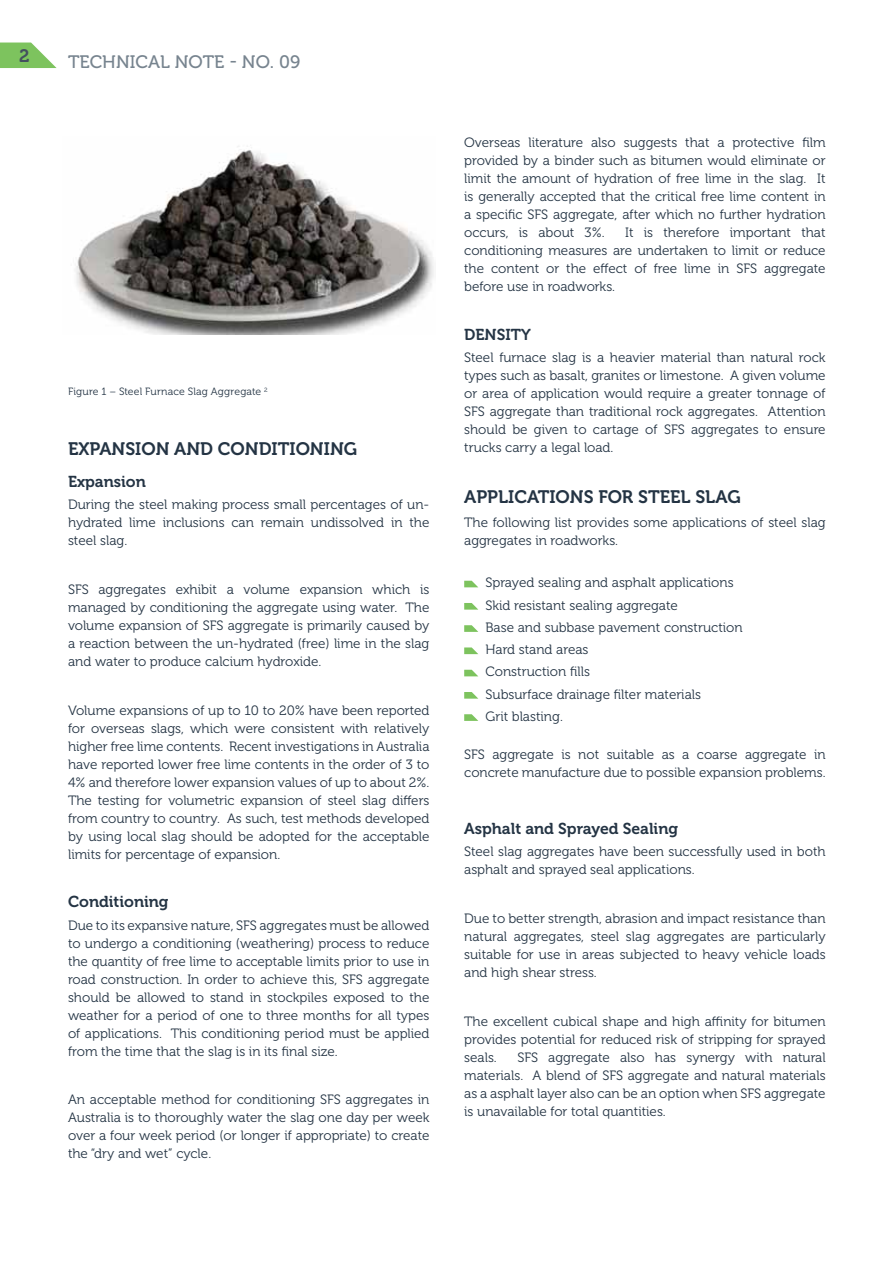
<style>
.page{position:relative;width:893px;height:1263px;background:#fff}
.page>*{position:absolute;margin:0;border:0;box-sizing:border-box;transform-origin:0 0}
.t1{font:18px "Museo 700";color:#243444}
.t2{font:18px "Museo 500";color:#77848f}
.t3{font:18px "Museo 700";color:#43505f}
.t4{font:15.75px "Museo 700";color:#243444}
.t5{font:13.5px/18px "Museo 300";color:#243444;text-align:justify}
.t6{font:10.5px "Museo 300";letter-spacing:.015em;color:#243444}
</style>
<div class="page">
<svg style="left:0;top:43px;width:57px;height:25px"></svg>
<img style="left:75px;top:146px;width:359px;height:188px">
<svg style="left:464px;top:581px;width:14px;height:6px"></svg>
<svg style="left:464px;top:603px;width:14px;height:7px"></svg>
<svg style="left:464px;top:625px;width:14px;height:7px"></svg>
<svg style="left:464px;top:647px;width:14px;height:7px"></svg>
<svg style="left:464px;top:670px;width:14px;height:6px"></svg>
<svg style="left:464px;top:692px;width:14px;height:7px"></svg>
<svg style="left:464px;top:714px;width:14px;height:7px"></svg>
<h1 class="t3" style="left:19px;top:46px;width:12px">2</h1>
<h1 class="t2" style="left:68px;top:52px;width:13px">TEC</h1>
<h1 class="t2" style="left:102px;top:52px;width:99px">HNICAL NOTE</h1>
<h1 class="t2" style="left:229px;top:52px;width:72px">- No. 09</h1>
<p class="t6" style="left:68px;top:386px;width:201px">Figure 1 – Steel Furnace Slag Aggregate <sup>2</sup></p>
<h1 class="t1" style="left:68px;top:439px;width:291px">EXPANSION AND CONDITIONING</h1>
<p class="t4" style="left:68px;top:473px;width:79px">Expansion</p>
<p class="t5" style="left:68px;top:496px;width:363px">During the steel making process small percentages of un&shy;hydrated lime inclusions can remain undissolved in the steel slag.</p>
<p class="t5" style="left:68px;top:581px;width:363px">SFS aggregates exhibit a volume expansion which is managed by conditioning the aggregate using water. The volume expansion of SFS aggregate is primarily caused by a reaction between the un-hydrated (free) lime in the slag and water to produce calcium hydroxide.</p>
<p class="t5" style="left:68px;top:702px;width:363px">Volume expansions of up to 10 to 20% have been reported for overseas slags, which were consistent with relatively higher free lime contents. Recent investigations in Australia have reported lower free lime contents in the order of 3 to 4% and therefore lower expansion values of up to about 2%.<br>The testing for volumetric expansion of steel slag differs from country to country. As such, test methods developed by using local slag should be adopted for the acceptable limits for percentage of expansion.</p>
<p class="t4" style="left:68px;top:893px;width:102px">Conditioning</p>
<p class="t5" style="left:68px;top:916px;width:363px">Due to its expansive nature, SFS aggregates must be allowed to undergo a conditioning (weathering) process to reduce the quantity of free lime to acceptable limits prior to use in road construction. In order to achieve this, SFS aggregate should be allowed to stand in stockpiles exposed to the weather for a period of one to three months for all types of applications. This conditioning period must be applied from the time that the slag is in its final size.</p>
<p class="t5" style="left:68px;top:1091px;width:363px">An acceptable method for conditioning SFS aggregates in Australia is to thoroughly water the slag one day per week over a four week period (or longer if appropriate) to create the “dry and wet” cycle.</p>
<p class="t5" style="left:464px;top:134px;width:363px">Overseas literature also suggests that a protective film provided by a binder such as bitumen would eliminate or limit the amount of hydration of free lime in the slag. It is generally accepted that the critical free lime content in a specific SFS aggregate, after which no further hydration occurs, is about 3%.</p>
<p class="t5" style="left:464px;top:224px;width:363px;text-indent:161px">It is therefore important that conditioning measures are undertaken to limit or reduce the content or the effect of free lime in SFS aggregate before use in roadworks.</p>
<p class="t4" style="left:464px;top:326px;width:68px">DENSITY</p>
<p class="t5" style="left:464px;top:349px;width:363px">Steel furnace slag is a heavier material than natural rock types such as basalt, granites or limestone. A given volume or area of application would require a greater tonnage of SFS aggregate than traditional rock aggregates. Attention should be given to cartage of SFS aggregates to ensure trucks carry a legal load.</p>
<h1 class="t1" style="left:464px;top:486px;width:278px">APPLICATIONS FOR STEEL SLAG</h1>
<p class="t5" style="left:464px;top:514px;width:363px">The following list provides some applications of steel slag aggregates in roadworks.</p>
<p class="t5" style="left:485px;top:572px;width:259px;line-height:22.2px;text-align:left">Sprayed sealing and asphalt applications<br>Skid resistant sealing aggregate<br>Base and subbase pavement construction<br>Hard stand areas<br>Construction fills<br>Subsurface drainage filter materials<br>Grit blasting.</p>
<p class="t5" style="left:464px;top:746px;width:363px">SFS aggregate is not suitable as a coarse aggregate in concrete manufacture due to possible expansion problems.</p>
<p class="t4" style="left:464px;top:820px;width:215px">Asphalt and Sprayed Sealing</p>
<p class="t5" style="left:464px;top:843px;width:363px">Steel slag aggregates have been successfully used in both asphalt and sprayed seal applications.</p>
<p class="t5" style="left:464px;top:910px;width:363px">Due to better strength, abrasion and impact resistance than natural aggregates, steel slag aggregates are particularly suitable for use in areas subjected to heavy vehicle loads and high shear stress.</p>
<p class="t5" style="left:464px;top:1012px;width:363px">The excellent cubical shape and high affinity for bitumen provides potential for reduced risk of stripping for sprayed seals.</p>
<p class="t5" style="left:464px;top:1048px;width:363px;text-indent:53px">SFS aggregate also has synergy with natural materials. A blend of SFS aggregate and natural materials as a asphalt layer also can be an option when SFS aggregate is unavailable for total quantities.</p>
</div>
